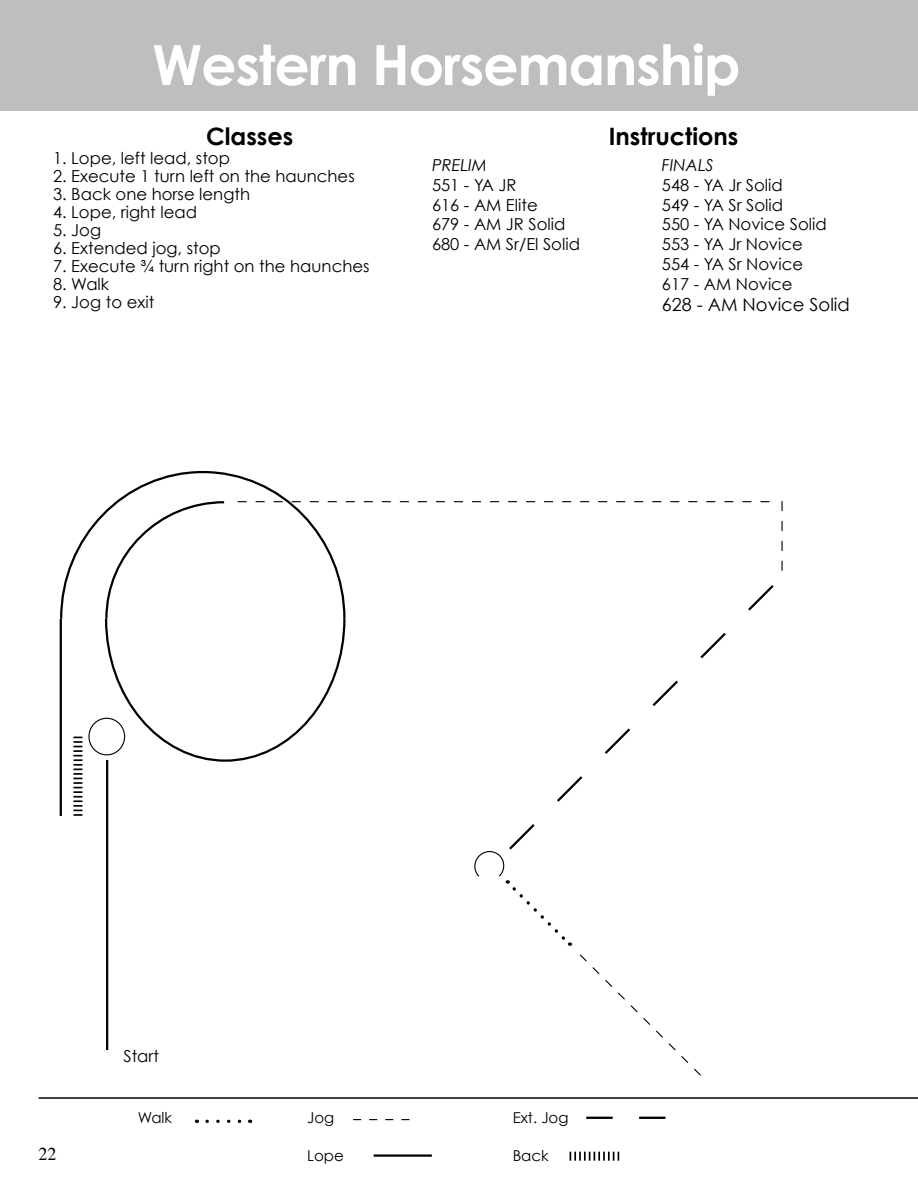
<style>
.page{position:relative;width:918px;height:1188px;background:#fff}
.page>*{position:absolute;margin:0;border:0;box-sizing:border-box;transform-origin:0 0}
.t1{font:700 55.5px "Century Gothic";letter-spacing:-.02em;color:#fff}
.t2{font:700 24px "Century Gothic";color:#000}
.t3{font:18px "Century Gothic";color:#000}
.t4{font:18px "Times";color:#000}
.t5{font:16.5px/19.8px "Century Gothic";color:#000}
.t6{font:italic 16.5px "Century Gothic";color:#000}
.t7{font:15px "Century Gothic";color:#000}
</style>
<div class="page">
<hr style="left:39px;top:1097px;width:879px;height:2px;background:#000">
<div style="left:0;top:0;width:918px;height:111px;background:#bcbec0"></div>
<hr style="left:374px;top:1154px;width:58px;height:3px;background:#000">
<svg style="left:207px;top:1120px;width:35px;height:3px"></svg>
<svg style="left:353px;top:1119px;width:57px;height:1px"></svg>
<svg style="left:570px;top:1152px;width:49px;height:9px"></svg>
<svg style="left:586px;top:1117px;width:80px;height:2px"></svg>
<svg style="left:781px;top:501px;width:2px;height:70px"></svg>
<hr style="left:106px;top:760px;width:2px;height:290px;background:#000">
<svg style="left:59px;top:470px;width:711px;height:346px"></svg>
<svg style="left:507px;top:583px;width:267px;height:266px"></svg>
<svg style="left:579px;top:954px;width:122px;height:122px"></svg>
<svg style="left:474px;top:849px;width:97px;height:97px"></svg>
<h1 class="t1" style="left:152px;top:30px;width:590px">Western Horsemanship</h1>
<h2 class="t2" style="left:206px;top:121px;width:89px">Classes</h2>
<h2 class="t2" style="left:609px;top:121px;width:131px">Instructions</h2>
<p class="t5" style="left:53px;top:147px;width:178px">1. Lope, left lead, stop</p>
<p class="t5" style="left:53px;top:165px;width:303px">2. Execute 1 turn left on the haunches</p>
<p class="t5" style="left:53px;top:183px;width:199px">3. Back one horse length</p>
<p class="t5" style="left:53px;top:201px;width:146px">4. Lope, right lead</p>
<p class="t5" style="left:53px;top:219px;width:50px">5. Jog</p>
<p class="t5" style="left:53px;top:237px;width:169px">6. Extended jog, stop</p>
<p class="t5" style="left:53px;top:255px;width:318px">7. Execute ¾ turn right on the haunches</p>
<p class="t5" style="left:53px;top:273px;width:58px">8. Walk</p>
<p class="t5" style="left:53px;top:291px;width:103px">9. Jog to exit</p>
<p class="t6" style="left:432px;top:155px;width:57px">PRELIM</p>
<p class="t5" style="left:432px;top:175px;width:150px">551 - YA JR<br>616 - AM Elite<br>679 - AM JR Solid<br>680 - AM Sr/El Solid</p>
<p class="t6" style="left:662px;top:155px;width:53px">FINALS</p>
<p class="t5" style="left:662px;top:175px;width:166px">548 - YA Jr Solid<br>549 - YA Sr Solid<br>550 - YA Novice Solid<br>553 - YA Jr Novice<br>554 - YA Sr Novice<br>617 - AM Novice</p>
<p class="t3" style="left:662px;top:294px;width:190px">628 - AM Novice Solid</p>
<p class="t4" style="left:39px;top:1137px;width:19px">22</p>
<p class="t5" style="left:124px;top:1046px;width:37px">Start</p>
<p class="t7" style="left:138px;top:1109px;width:36px">Walk</p>
<p class="t7" style="left:307px;top:1109px;width:29px">Jog</p>
<p class="t7" style="left:513px;top:1109px;width:57px">Ext. Jog</p>
<p class="t7" style="left:307px;top:1146px;width:38px">Lope</p>
<p class="t7" style="left:513px;top:1146px;width:38px">Back</p>
</div>
